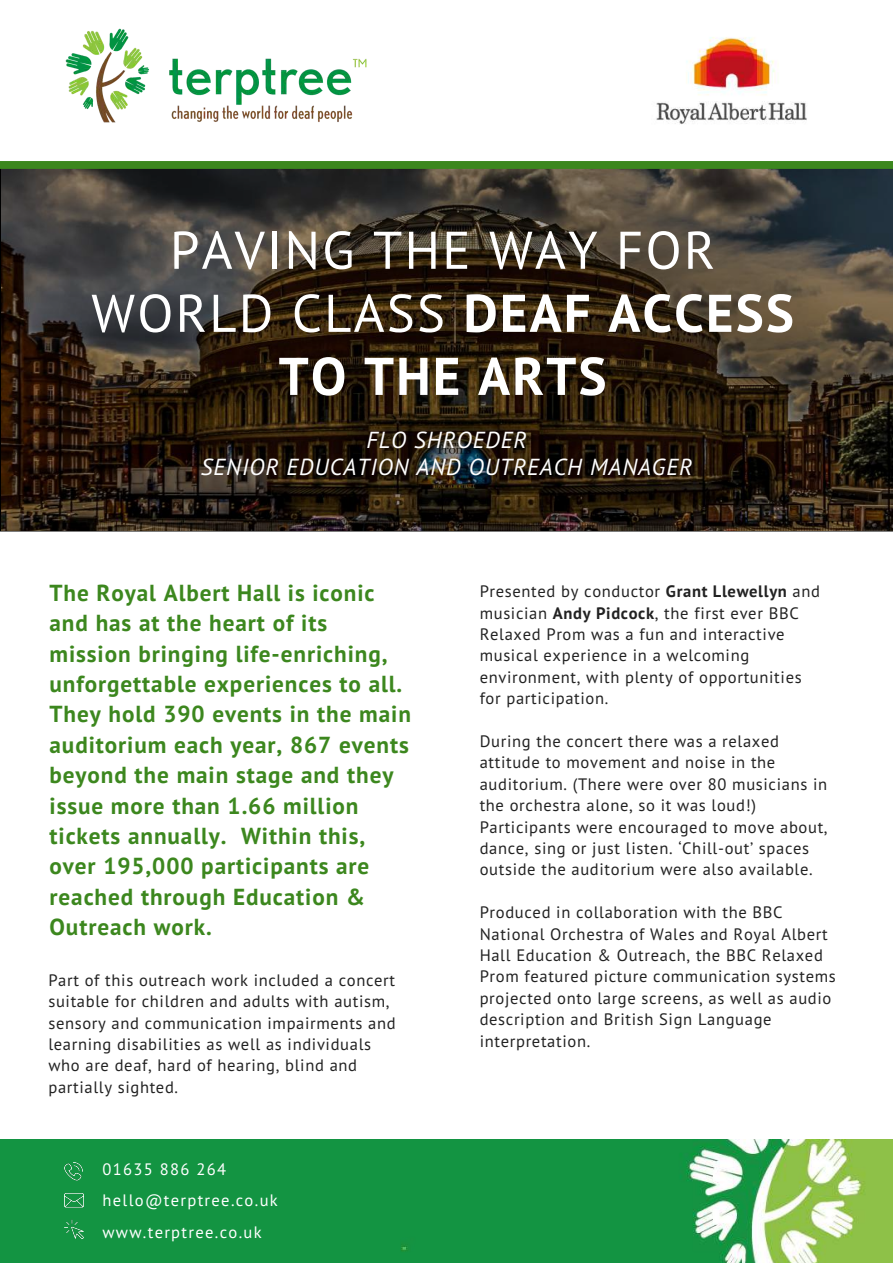
<style>
.page{position:relative;width:893px;height:1263px;background:#fff}
.page>*{position:absolute;margin:0;border:0;box-sizing:border-box;transform-origin:0 0}
.t1{font:52.95px/63px "PT Sans";letter-spacing:.04em;color:#fff;text-align:center}
.t2{font:700 23.25px/30.5px "PT Sans";letter-spacing:.04em;color:#3c871e}
.t3{font:italic 23.25px/27px "PT Sans";letter-spacing:.04em;color:#fff;text-align:center}
.t4{font:16.5px/21.5px "PT Sans";letter-spacing:.04em;color:#222}
.t5{font:16.5px/31.5px "PT Sans";letter-spacing:.08em;color:#fff}
.s1{font-weight:700}
</style>
<div class="page">
<img style="left:1px;top:169px;width:892px;height:361px">
<img style="left:65px;top:28px;width:302px;height:95px">
<img style="left:0;top:1139px;width:893px;height:124px">
<img style="left:64px;top:1162px;width:19px;height:77px">
<img style="left:656px;top:37px;width:151px;height:87px">
<div style="left:0;top:161px;width:893px;height:8px;background:#3c871e"></div>
<h1 class="t1" style="left:91px;top:218px;width:704px">PAVING THE WAY FOR<br>WORLD CLASS <span class="s1">DEAF ACCESS<br>TO THE ARTS</span></h1>
<h2 class="t3" style="left:201px;top:426px;width:493px">FLO SHROEDER<br>SENIOR EDUCATION AND OUTREACH MANAGER</h2>
<p class="t2" style="left:50px;top:577px;width:363px">The Royal Albert Hall is iconic and has at the heart of its mission bringing life-enriching, unforgettable experiences to all.<br>They hold 390 events in the main auditorium each year, 867 events beyond the main stage and they issue more than 1.66 million tickets annually. Within this, over 195,000 participants are reached through Education &amp;<br>Outreach work.</p>
<p class="t4" style="left:48px;top:969px;width:349px">Part of this outreach work included a concert suitable for children and adults with autism, sensory and communication impairments and learning disabilities as well as individuals who are deaf, hard of hearing, blind and partially sighted.</p>
<p class="t5" style="left:102px;top:1153px;width:177px">01635 886 264 hello@terptree.co.uk www.terptree.co.uk</p>
<p class="t4" style="left:480px;top:580px;width:342px">Presented by conductor <span class="s1">Grant Llewellyn</span> and musician <span class="s1">Andy Pidcock</span>, the first ever BBC Relaxed Prom was a fun and interactive musical experience in a welcoming environment, with plenty of opportunities for participation.</p>
<p class="t4" style="left:480px;top:730px;width:349px">During the concert there was a relaxed attitude to movement and noise in the auditorium. (There were over 80 musicians in the orchestra alone, so it was loud!)<br>Participants were encouraged to move about, dance, sing or just listen. ‘Chill-out’ spaces outside the auditorium were also available.</p>
<p class="t4" style="left:480px;top:901px;width:358px">Produced in collaboration with the BBC National Orchestra of Wales and Royal Albert Hall Education &amp; Outreach, the BBC Relaxed Prom featured picture communication systems projected onto large screens, as well as audio description and British Sign Language interpretation.</p>
</div>
